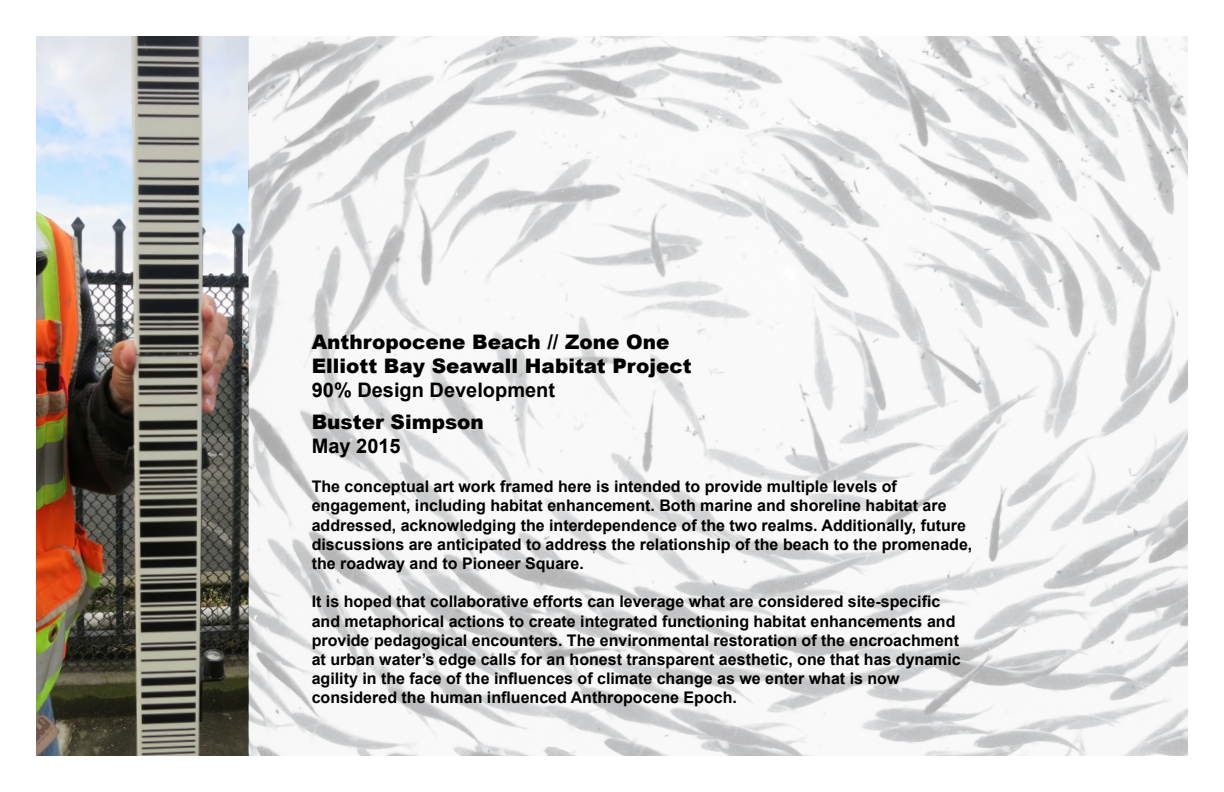
<style>
.page{position:relative;width:1224px;height:792px;background:#fff}
.page>*{position:absolute;margin:0;border:0;box-sizing:border-box;transform-origin:0 0}
.t1{font:900 20px/24px "Arial";color:#000}
.t2{font:700 20px "Arial";color:#000}
.t3{font:700 16px/19.2px "Arial";color:#000}
</style>
<div class="page">
<img style="left:36px;top:36px;width:1152px;height:720px">
<p class="t1" style="left:312px;top:330px;width:381px">Anthropocene Beach // Zone One<br>Elliott Bay Seawall Habitat Project</p>
<p class="t2" style="left:312px;top:377px;width:245px">90% Design Development</p>
<p class="t1" style="left:312px;top:410px;width:174px">Buster Simpson</p>
<p class="t2" style="left:312px;top:433px;width:90px">May 2015</p>
<p class="t3" style="left:312px;top:478px;width:662px">The conceptual art work framed here is intended to provide multiple levels of engagement, including habitat enhancement. Both marine and shoreline habitat are addressed, acknowledging the interdependence of the two realms. Additionally, future discussions are anticipated to address the relationship of the beach to the promenade, the roadway and to Pioneer Square.</p>
<p class="t3" style="left:312px;top:593px;width:651px">It is hoped that collaborative efforts can leverage what are considered site-specific and metaphorical actions to create integrated functioning habitat enhancements and provide pedagogical encounters. The environmental restoration of the encroachment at urban water’s edge calls for an honest transparent aesthetic, one that has dynamic agility in the face of the influences of climate change as we enter what is now considered the human influenced Anthropocene Epoch.</p>
</div>
